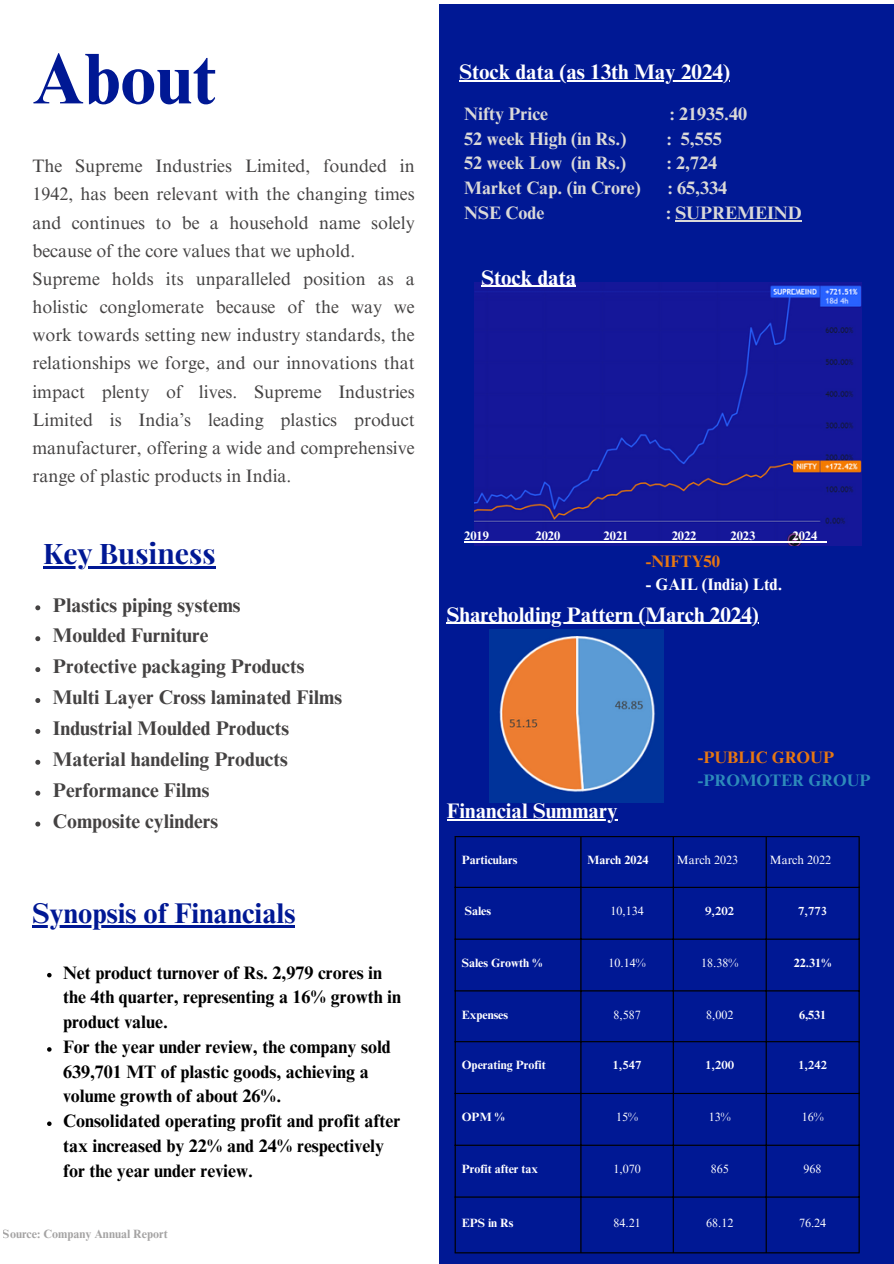
<style>
.page{position:relative;width:894px;height:1264px;background:#fff}
.page>*{position:absolute;margin:0;border:0;box-sizing:border-box;transform-origin:0 0}
.t1{font:700 72px "Times NRMT Pro";color:#001894}
.t2{font:700 28.5px "Times NRMT Pro";color:#001894}
.t3{font:700 28.35px "Playfair Display";color:#001894}
.t4{font:700 21px "Times NRMT Pro";color:#fff}
.t5{font:700 19.8px "Times NRMT Pro";color:#444242}
.t6{font:18px/28.2px "Times NRMT Pro";color:#444242;text-align:justify}
.t7{font:700 18px/24.8px "Times NRMT Pro";color:#000}
.t8{font:700 18px "Times NRMT Pro";color:#dad9d8}
.t9{font:700 16.65px/22.5px "Times NRMT Pro";color:#2d8bba}
.t10{font:700 16.65px "Times NRMT Pro";color:#fff}
.t11{font:700 16.65px "Times NRMT Pro";color:#e77712}
.t12{font:700 12.3px "Times NRMT Pro";color:#fff}
.t13{font:700 12px "Times NRMT Pro";color:#fff}
.t14{font:12px "Times NRMT Pro";color:#fff}
.t15{font:700 12px "Times NRMT Pro";color:#444242}
.t16{font:600 12px "Times NRMT Pro";color:#fff}
.s1{color:#e77712}
</style>
<div class="page">
<div style="left:439px;top:5px;width:454px;height:1258px;background:#001894"></div>
<hr style="left:454px;top:837px;width:1px;height:415px;background:#000">
<hr style="left:580px;top:837px;width:1px;height:415px;background:#000">
<hr style="left:672px;top:837px;width:1px;height:415px;background:#000">
<hr style="left:765px;top:837px;width:1px;height:415px;background:#000">
<hr style="left:858px;top:837px;width:1px;height:415px;background:#000">
<hr style="left:454px;top:836px;width:405px;height:1px;background:#000">
<hr style="left:454px;top:886px;width:405px;height:2px;background:#000">
<hr style="left:454px;top:938px;width:405px;height:1px;background:#000">
<hr style="left:454px;top:990px;width:405px;height:1px;background:#000">
<hr style="left:454px;top:1041px;width:405px;height:1px;background:#000">
<hr style="left:454px;top:1092px;width:405px;height:1px;background:#000">
<hr style="left:454px;top:1144px;width:405px;height:1px;background:#000">
<hr style="left:454px;top:1196px;width:405px;height:1px;background:#000">
<hr style="left:454px;top:1252px;width:405px;height:1px;background:#000">
<img style="left:474px;top:283px;width:386px;height:262px">
<img style="left:489px;top:629px;width:174px;height:173px">
<hr style="left:459px;top:80px;width:270px;height:1px;background:#fff">
<hr style="left:675px;top:220px;width:126px;height:1px;background:#dad9d8">
<hr style="left:481px;top:286px;width:95px;height:1px;background:#fff">
<hr style="left:446px;top:622px;width:312px;height:2px;background:#fff">
<hr style="left:446px;top:819px;width:171px;height:1px;background:#fff">
<hr style="left:32px;top:925px;width:263px;height:2px;background:#001894">
<svg style="left:47px;top:972px;width:5px;height:5px"></svg>
<svg style="left:47px;top:1047px;width:5px;height:4px"></svg>
<svg style="left:47px;top:1121px;width:5px;height:4px"></svg>
<svg style="left:464px;top:541px;width:25px;height:1px"></svg>
<hr style="left:489px;top:541px;width:46px;height:1px;background:#fff">
<svg style="left:535px;top:541px;width:25px;height:1px"></svg>
<hr style="left:560px;top:541px;width:43px;height:1px;background:#fff">
<svg style="left:603px;top:541px;width:25px;height:1px"></svg>
<hr style="left:628px;top:541px;width:43px;height:1px;background:#fff">
<svg style="left:671px;top:541px;width:25px;height:1px"></svg>
<hr style="left:696px;top:541px;width:34px;height:1px;background:#fff">
<svg style="left:730px;top:541px;width:25px;height:1px"></svg>
<hr style="left:755px;top:541px;width:37px;height:1px;background:#fff">
<svg style="left:792px;top:541px;width:34px;height:1px"></svg>
<hr style="left:43px;top:566px;width:172px;height:2px;background:#001894">
<svg style="left:35px;top:605px;width:5px;height:5px"></svg>
<svg style="left:35px;top:636px;width:5px;height:5px"></svg>
<svg style="left:35px;top:667px;width:5px;height:5px"></svg>
<svg style="left:35px;top:698px;width:5px;height:5px"></svg>
<svg style="left:35px;top:729px;width:5px;height:5px"></svg>
<svg style="left:35px;top:759px;width:5px;height:5px"></svg>
<svg style="left:35px;top:790px;width:5px;height:5px"></svg>
<svg style="left:35px;top:821px;width:5px;height:5px"></svg>
<p class="t1" style="left:32px;top:52px;width:185px">About</p>
<p class="t4" style="left:459px;top:64px;width:272px">Stock data (as 13th May 2024)</p>
<p class="t8" style="left:464px;top:107px;width:85px">Nifty Price</p>
<p class="t8" style="left:669px;top:107px;width:79px">: 21935.40</p>
<p class="t8" style="left:464px;top:132px;width:164px">52 week High (in Rs.)</p>
<p class="t8" style="left:666px;top:132px;width:56px">: 5,555</p>
<p class="t8" style="left:464px;top:156px;width:163px">52 week Low (in Rs.)</p>
<p class="t8" style="left:666px;top:156px;width:52px">: 2,724</p>
<p class="t8" style="left:464px;top:181px;width:178px">Market Cap. (in Crore)</p>
<p class="t8" style="left:667px;top:181px;width:61px">: 65,334</p>
<p class="t8" style="left:464px;top:206px;width:82px">NSE Code</p>
<p class="t8" style="left:665px;top:206px;width:137px">: SUPREMEIND</p>
<p class="t6" style="left:32px;top:154px;width:384px">The Supreme Industries Limited, founded in 1942, has been relevant with the changing times and continues to be a household name solely because of the core values that we uphold.</p>
<p class="t6" style="left:32px;top:267px;width:384px">Supreme holds its unparalleled position as a holistic conglomerate because of the way we work towards setting new industry standards, the relationships we forge, and our innovations that impact plenty of lives. Supreme Industries Limited is India’s leading plastics product manufacturer, offering a wide and comprehensive range of plastic products in India.</p>
<p class="t4" style="left:481px;top:270px;width:96px">Stock data</p>
<p class="t3" style="left:43px;top:533px;width:174px">Key Business</p>
<p class="t5" style="left:53px;top:597px;width:189px">Plastics piping systems</p>
<p class="t5" style="left:53px;top:628px;width:157px">Moulded Furniture</p>
<p class="t5" style="left:53px;top:659px;width:253px">Protective packaging Products</p>
<p class="t5" style="left:53px;top:690px;width:290px">Multi Layer Cross laminated Films</p>
<h2 class="t5" style="left:53px;top:721px;width:237px">Industrial Moulded Products</h2>
<p class="t5" style="left:53px;top:751px;width:236px">Material handeling Products</p>
<p class="t5" style="left:53px;top:782px;width:158px">Performance Films</p>
<p class="t5" style="left:53px;top:813px;width:167px">Composite cylinders</p>
<p class="t2" style="left:32px;top:902px;width:264px">Synopsis of Financials</p>
<h2 class="t7" style="left:63px;top:962px;width:339px">Net product turnover of Rs. 2,979 crores in the 4th quarter, representing a 16% growth in product value.</h2>
<p class="t7" style="left:63px;top:1036px;width:329px">For the year under review, the company sold<br>639,701 MT of plastic goods, achieving a volume growth of about 26%.</p>
<p class="t7" style="left:63px;top:1110px;width:339px">Consolidated operating profit and profit after tax increased by 22% and 24% respectively for the year under review.</p>
<p class="t15" style="left:3px;top:1229px;width:166px">Source: Company Annual Report</p>
<p class="t12" style="left:464px;top:531px;width:26px">2019</p>
<p class="t12" style="left:535px;top:531px;width:26px">2020</p>
<p class="t12" style="left:603px;top:531px;width:26px">2021</p>
<p class="t12" style="left:671px;top:531px;width:26px">2022</p>
<p class="t12" style="left:730px;top:531px;width:26px">2023</p>
<p class="t12" style="left:792px;top:531px;width:26px">2024</p>
<p class="t11" style="left:645px;top:555px;width:76px">-NIFTY50</p>
<p class="t10" style="left:645px;top:578px;width:138px">- GAIL (India) Ltd.</p>
<p class="t4" style="left:446px;top:606px;width:313px">Shareholding Pattern (March 2024)</p>
<p class="t4" style="left:446px;top:802px;width:172px">Financial Summary</p>
<h1 class="t9" style="left:697px;top:748px;width:174px"><span class="s1">-PUBLIC GROUP </span>-PROMOTER GROUP</h1>
<h3 class="t13" style="left:461px;top:855px;width:57px">Particulars</h3>
<h6 class="t13" style="left:587px;top:855px;width:62px">March 2024</h6>
<h3 class="t14" style="left:676px;top:855px;width:63px">March 2023</h3>
<p class="t14" style="left:769px;top:855px;width:63px">March 2022</p>
<p class="t13" style="left:464px;top:906px;width:28px">Sales</p>
<h3 class="t14" style="left:610px;top:906px;width:35px">10,134</h3>
<p class="t16" style="left:705px;top:906px;width:30px">9,202</p>
<h5 class="t16" style="left:798px;top:906px;width:30px">7,773</h5>
<h3 class="t13" style="left:461px;top:958px;width:82px">Sales Growth %</h3>
<p class="t14" style="left:608px;top:958px;width:39px">10.14%</p>
<p class="t14" style="left:701px;top:958px;width:39px">18.38%</p>
<p class="t13" style="left:793px;top:958px;width:39px">22.31%</p>
<p class="t13" style="left:461px;top:1009px;width:48px">Expenses</p>
<p class="t14" style="left:613px;top:1009px;width:29px">8,587</p>
<p class="t14" style="left:706px;top:1009px;width:29px">8,002</p>
<p class="t13" style="left:798px;top:1009px;width:29px">6,531</p>
<p class="t13" style="left:461px;top:1060px;width:85px">Operating Profit</p>
<p class="t16" style="left:612px;top:1060px;width:30px">1,547</p>
<p class="t16" style="left:705px;top:1060px;width:30px">1,200</p>
<p class="t16" style="left:798px;top:1060px;width:30px">1,242</p>
<p class="t13" style="left:461px;top:1112px;width:45px">OPM %</p>
<p class="t14" style="left:616px;top:1112px;width:23px">15%</p>
<p class="t14" style="left:708px;top:1112px;width:23px">13%</p>
<p class="t14" style="left:801px;top:1112px;width:23px">16%</p>
<p class="t13" style="left:461px;top:1164px;width:78px">Profit after tax</p>
<p class="t14" style="left:613px;top:1164px;width:29px">1,070</p>
<p class="t14" style="left:710px;top:1164px;width:19px">865</p>
<p class="t14" style="left:803px;top:1164px;width:19px">968</p>
<p class="t13" style="left:461px;top:1217px;width:53px">EPS in Rs</p>
<p class="t14" style="left:613px;top:1217px;width:29px">84.21</p>
<p class="t14" style="left:706px;top:1217px;width:29px">68.12</p>
<p class="t14" style="left:798px;top:1217px;width:29px">76.24</p>
</div>
